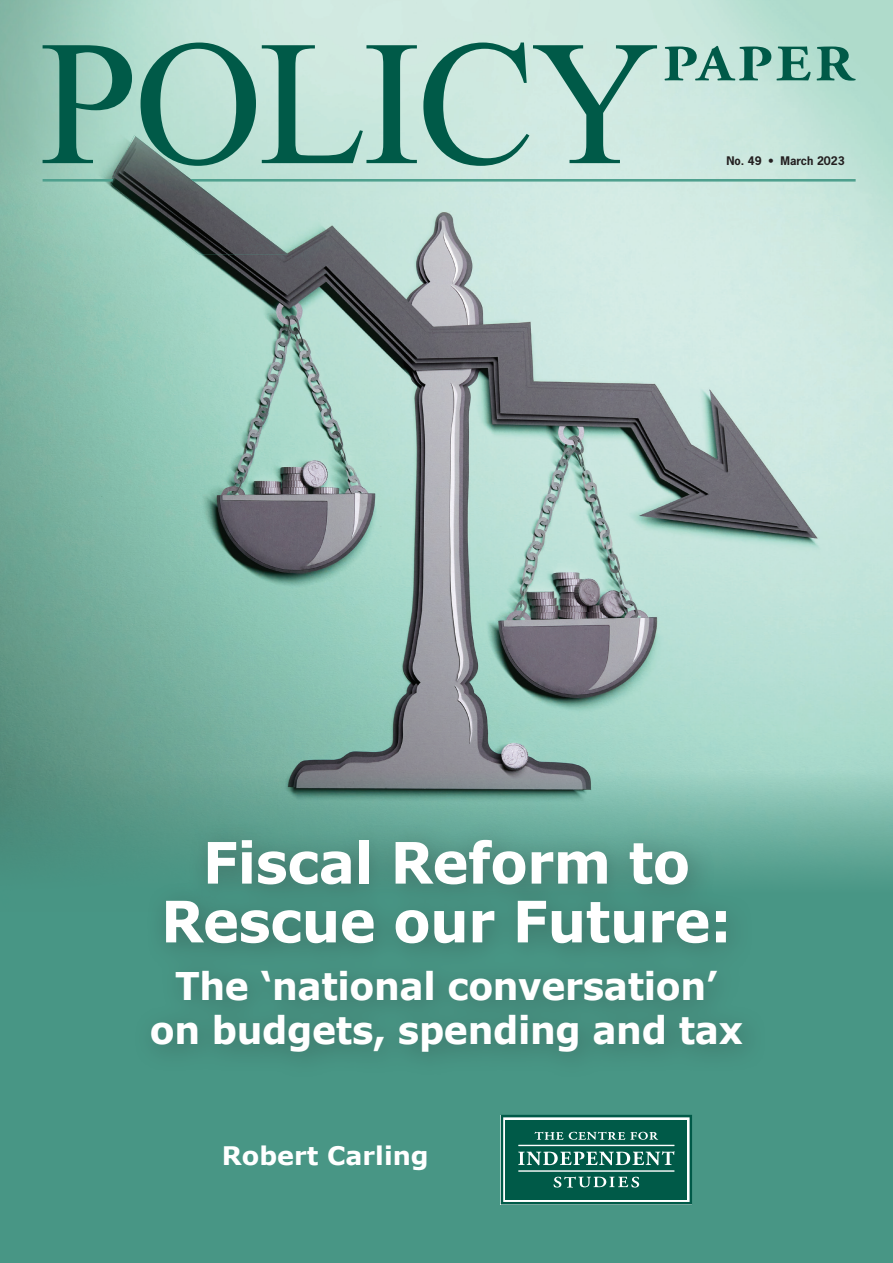
<style>
.page{position:relative;width:893px;height:1263px;background:#489685}
.page>*{position:absolute;margin:0;border:0;box-sizing:border-box;transform-origin:0 0}
.t1{font:700 57.15px/58.8px "Verdana";letter-spacing:-.01em;color:#fff;text-align:center;scale:.95 1}
.t2{font:700 38.1px/44.5px "Verdana";letter-spacing:-.01em;color:#fff;text-align:center;scale:.95 1}
.t3{font:700 25.5px "Verdana";color:#fff}
.t4{font:700 11.1px "News Gothic Std";color:#231f20}
</style>
<div class="page">
<img style="left:0;top:0;width:893px;height:877px">
<svg style="left:664px;top:46px;width:192px;height:35px;background:#76aea0"></svg>
<svg style="left:43px;top:43px;width:614px;height:123px;background:#91bfb3"></svg>
<hr style="left:43px;top:179px;width:813px;height:3px;background:#4fa08e">
<div style="left:132px;top:820px;width:637px;height:261px;background:#231f20;opacity:.35"></div>
<svg style="left:501px;top:1115px;width:191px;height:89px;background:#287464"></svg>
<hr style="left:518px;top:1145px;width:156px;height:1px;background:#fff">
<hr style="left:518px;top:1170px;width:156px;height:2px;background:#fff">
<img style="left:111px;top:135px;width:177px;height:120px">
<p class="t4" style="left:726px;top:153px;width:120px">No. 49 • March 2023</p>
<h1 class="t1" style="left:161px;top:834px;width:602px">Fiscal Reform to<br>Rescue our Future:</h1>
<p class="t2" style="left:150px;top:964px;width:626px">The ‘national conversation’ on budgets, spending and tax</p>
<p class="t3" style="left:222px;top:1139px;width:208px">Robert Carling</p>
</div>
